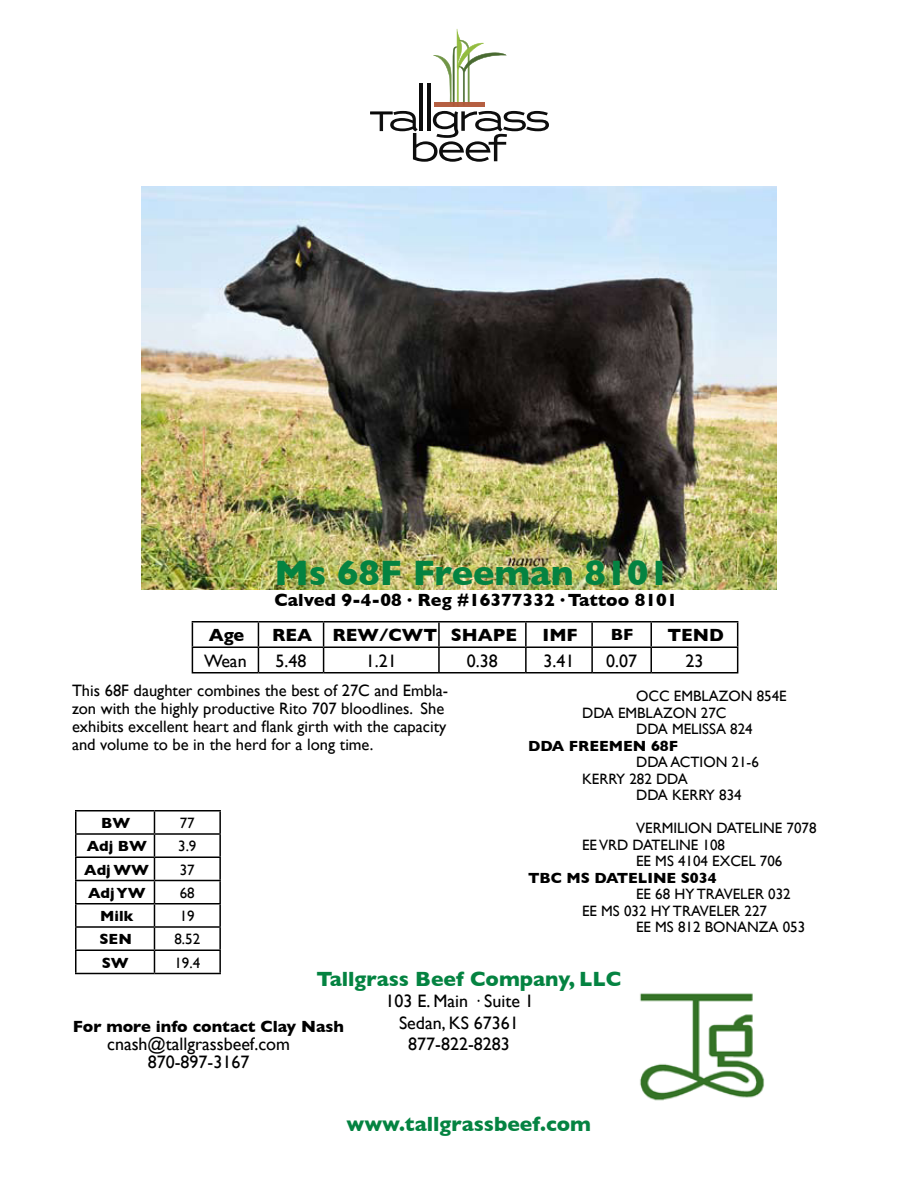
<style>
.page{position:relative;width:918px;height:1188px;background:#fff}
.page>*{position:absolute;margin:0;border:0;box-sizing:border-box;transform-origin:0 0}
.t1{font:700 36px "Gill Sans";color:#048341}
.t2{font:700 21px "Gill Sans";color:#048341}
.t3{font:18px/21.6px "Gill Sans";color:#000;text-align:center}
.t4{font:700 18px "Gill Sans";color:#000}
.t5{font:16.5px/18px "Gill Sans";color:#000}
.t6{font:700 16.5px "Gill Sans";color:#000}
.t7{font:15px/16.5px "Gill Sans";color:#000}
.t8{font:700 15px "Gill Sans";color:#000}
</style>
<div class="page">
<img style="left:640px;top:993px;width:124px;height:108px">
<img style="left:142px;top:186px;width:634px;height:403px">
<hr style="left:75px;top:810px;width:79px;height:2px;background:#000">
<hr style="left:154px;top:810px;width:67px;height:2px;background:#000">
<hr style="left:219px;top:812px;width:2px;height:21px;background:#000">
<hr style="left:75px;top:833px;width:79px;height:2px;background:#000">
<hr style="left:154px;top:833px;width:67px;height:2px;background:#000">
<hr style="left:219px;top:835px;width:2px;height:21px;background:#000">
<hr style="left:75px;top:856px;width:79px;height:2px;background:#000">
<hr style="left:154px;top:856px;width:67px;height:2px;background:#000">
<hr style="left:219px;top:858px;width:2px;height:22px;background:#000">
<hr style="left:75px;top:880px;width:79px;height:1px;background:#000">
<hr style="left:154px;top:880px;width:67px;height:1px;background:#000">
<hr style="left:219px;top:881px;width:2px;height:22px;background:#000">
<hr style="left:75px;top:903px;width:79px;height:1px;background:#000">
<hr style="left:154px;top:903px;width:67px;height:1px;background:#000">
<hr style="left:219px;top:904px;width:2px;height:22px;background:#000">
<hr style="left:75px;top:926px;width:79px;height:2px;background:#000">
<hr style="left:154px;top:926px;width:67px;height:2px;background:#000">
<hr style="left:219px;top:928px;width:2px;height:22px;background:#000">
<hr style="left:75px;top:950px;width:79px;height:1px;background:#000">
<svg style="left:75px;top:812px;width:1px;height:161px"></svg>
<hr style="left:154px;top:950px;width:67px;height:1px;background:#000">
<svg style="left:154px;top:812px;width:1px;height:161px"></svg>
<hr style="left:219px;top:951px;width:2px;height:22px;background:#000">
<hr style="left:75px;top:973px;width:79px;height:1px;background:#000">
<hr style="left:154px;top:973px;width:67px;height:1px;background:#000">
<hr style="left:192px;top:621px;width:66px;height:1px;background:#000">
<hr style="left:258px;top:621px;width:66px;height:1px;background:#000">
<hr style="left:324px;top:621px;width:115px;height:1px;background:#000">
<hr style="left:439px;top:621px;width:87px;height:1px;background:#000">
<hr style="left:438px;top:622px;width:2px;height:24px;background:#000">
<hr style="left:526px;top:621px;width:66px;height:1px;background:#000">
<hr style="left:525px;top:622px;width:2px;height:24px;background:#000">
<hr style="left:592px;top:621px;width:59px;height:1px;background:#000">
<hr style="left:591px;top:622px;width:2px;height:24px;background:#000">
<hr style="left:651px;top:621px;width:87px;height:1px;background:#000">
<hr style="left:650px;top:622px;width:2px;height:24px;background:#000">
<hr style="left:192px;top:646px;width:66px;height:2px;background:#000">
<svg style="left:192px;top:622px;width:1px;height:50px"></svg>
<hr style="left:258px;top:646px;width:66px;height:2px;background:#000">
<svg style="left:258px;top:622px;width:1px;height:50px"></svg>
<hr style="left:324px;top:646px;width:115px;height:2px;background:#000">
<svg style="left:323px;top:622px;width:1px;height:50px"></svg>
<hr style="left:439px;top:646px;width:87px;height:2px;background:#000">
<hr style="left:438px;top:648px;width:2px;height:24px;background:#000">
<hr style="left:526px;top:646px;width:66px;height:2px;background:#000">
<hr style="left:525px;top:648px;width:2px;height:24px;background:#000">
<hr style="left:592px;top:646px;width:59px;height:2px;background:#000">
<hr style="left:591px;top:648px;width:2px;height:24px;background:#000">
<hr style="left:651px;top:646px;width:87px;height:2px;background:#000">
<hr style="left:650px;top:648px;width:2px;height:24px;background:#000">
<svg style="left:737px;top:622px;width:1px;height:50px"></svg>
<hr style="left:192px;top:672px;width:66px;height:2px;background:#000">
<hr style="left:258px;top:672px;width:66px;height:2px;background:#000">
<hr style="left:324px;top:672px;width:115px;height:2px;background:#000">
<hr style="left:439px;top:672px;width:87px;height:2px;background:#000">
<hr style="left:526px;top:672px;width:66px;height:2px;background:#000">
<hr style="left:592px;top:672px;width:59px;height:2px;background:#000">
<hr style="left:651px;top:672px;width:87px;height:2px;background:#000">
<svg style="left:370px;top:29px;width:179px;height:133px"></svg>
<div style="left:434px;top:102px;width:51px;height:5px;background:#b55f42"></div>
<h1 class="t1" style="left:274px;top:552px;width:397px">Ms 68F Freeman 8101</h1>
<p class="t4" style="left:275px;top:590px;width:404px">Calved 9-4-08 · Reg #16377332 ·Tattoo 8101</p>
<p class="t4" style="left:209px;top:625px;width:37px">Age</p>
<p class="t4" style="left:272px;top:625px;width:246px">REA REW/CWT SHAPE</p>
<p class="t4" style="left:543px;top:625px;width:37px">IMF</p>
<p class="t6" style="left:611px;top:625px;width:24px">BF</p>
<p class="t4" style="left:667px;top:625px;width:58px">TEND</p>
<p class="t3" style="left:204px;top:650px;width:44px">Wean</p>
<p class="t3" style="left:276px;top:650px;width:32px">5.48</p>
<p class="t3" style="left:366px;top:650px;width:32px">1.21</p>
<p class="t3" style="left:467px;top:650px;width:32px">0.38</p>
<p class="t3" style="left:544px;top:650px;width:32px">3.41</p>
<p class="t3" style="left:606px;top:650px;width:32px">0.07</p>
<p class="t3" style="left:685px;top:650px;width:19px">23</p>
<p class="t5" style="left:72px;top:682px;width:378px">This 68F daughter combines the best of 27C and Embla&shy;zon with the highly productive Rito 707 bloodlines. She exhibits excellent heart and flank girth with the capacity and volume to be in the herd for a long time.</p>
<p class="t8" style="left:101px;top:814px;width:31px">BW</p>
<p class="t7" style="left:180px;top:815px;width:17px">77</p>
<p class="t8" style="left:87px;top:837px;width:62px">Adj BW</p>
<p class="t7" style="left:178px;top:838px;width:20px">3.9</p>
<p class="t8" style="left:84px;top:861px;width:66px">Adj WW</p>
<p class="t7" style="left:180px;top:861px;width:17px">37</p>
<p class="t8" style="left:88px;top:884px;width:59px">AdjYW</p>
<p class="t7" style="left:180px;top:884px;width:17px">68</p>
<p class="t8" style="left:100px;top:907px;width:35px">Milk</p>
<p class="t7" style="left:180px;top:908px;width:17px">19</p>
<p class="t8" style="left:99px;top:930px;width:34px">SEN</p>
<p class="t7" style="left:174px;top:931px;width:27px">8.52</p>
<p class="t8" style="left:102px;top:954px;width:29px">SW</p>
<p class="t7" style="left:174px;top:954px;width:27px">19.4</p>
<p class="t7" style="left:636px;top:688px;width:152px">OCC EMBLAZON 854E</p>
<p class="t7" style="left:582px;top:704px;width:146px">DDA EMBLAZON 27C</p>
<p class="t7" style="left:636px;top:721px;width:118px">DDA MELISSA 824</p>
<p class="t8" style="left:528px;top:737px;width:152px">DDA FREEMEN 68F</p>
<p class="t7" style="left:582px;top:754px;width:178px;text-indent:54px">DDA ACTION 21-6<br>KERRY 282 DDA</p>
<p class="t7" style="left:636px;top:787px;width:107px">DDA KERRY 834</p>
<p class="t7" style="left:636px;top:820px;width:182px">VERMILION DATELINE 7078</p>
<p class="t7" style="left:582px;top:836px;width:144px">EEVRD DATELINE 108</p>
<p class="t7" style="left:636px;top:853px;width:148px">EE MS 4104 EXCEL 706</p>
<p class="t8" style="left:528px;top:869px;width:190px">TBC MS DATELINE S034</p>
<p class="t7" style="left:582px;top:886px;width:210px;text-indent:54px">EE 68 HY TRAVELER 032<br>EE MS 032 HY TRAVELER 227</p>
<p class="t7" style="left:636px;top:919px;width:171px">EE MS 812 BONANZA 053</p>
<h2 class="t2" style="left:317px;top:966px;width:306px">Tallgrass Beef Company, LLC</h2>
<p class="t3" style="left:385px;top:990px;width:150px">103 E. Main · Suite 1<br>Sedan, KS 67361<br>877-822-8283</p>
<p class="t6" style="left:73px;top:1017px;width:272px">For more info contact Clay Nash</p>
<p class="t3" style="left:107px;top:1035px;width:184px;line-height:18px">cnash@tallgrassbeef.com<br>870-897-3167</p>
<h2 class="t2" style="left:346px;top:1111px;width:246px">www.tallgrassbeef.com</h2>
</div>
